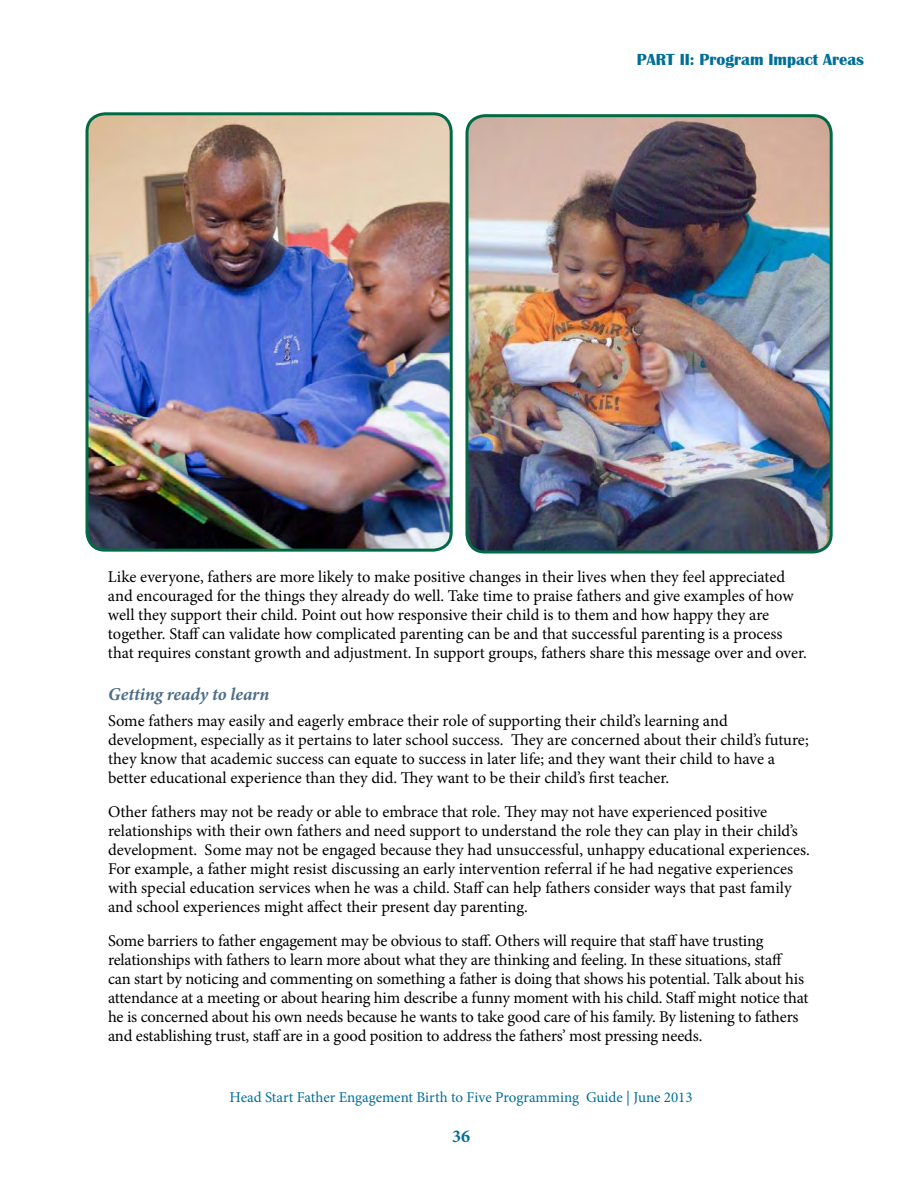
<style>
.page{position:relative;width:918px;height:1188px;background:#fff}
.page>*{position:absolute;margin:0;border:0;box-sizing:border-box;transform-origin:0 0}
.t1{font:italic 700 18px "Minion Pro";color:#4e6d87}
.t2{font:700 18px "Minion Pro";color:#006f98}
.t3{font:16.5px/18.9px "Minion Pro";letter-spacing:-.005em;color:#000}
.t4{font:700 16.5px "Britannic";color:#006f98}
.t5{font:15px "Minion Pro";color:#006f98}
</style>
<div class="page">
<img style="left:87px;top:116px;width:362px;height:434px">
<div style="left:86px;top:112px;width:367px;height:440px;border:3px solid #006a45;border-radius:18px"></div>
<img style="left:469px;top:118px;width:362px;height:434px">
<div style="left:465px;top:114px;width:368px;height:439px;border:3px solid #006a45;border-radius:18px"></div>
<p class="t4" style="left:637px;top:50px;width:229px">PART II: Program Impact Areas</p>
<p class="t3" style="left:108px;top:567px;width:700px">Like everyone, fathers are more likely to make positive changes in their lives when they feel appreciated and encouraged for the things they already do well. Take time to praise fathers and give examples of how well they support their child. Point out how responsive their child is to them and how happy they are together. Staff can validate how complicated parenting can be and that successful parenting is a process that requires constant growth and adjustment. In support groups, fathers share this message over and over.</p>
<h4 class="t1" style="left:108px;top:682px;width:163px">Getting ready to learn</h4>
<p class="t3" style="left:108px;top:711px;width:702px">Some fathers may easily and eagerly embrace their role of supporting their child’s learning and development, especially as it pertains to later school success. They are concerned about their child’s future; they know that academic success can equate to success in later life; and they want their child to have a better educational experience than they did. They want to be their child’s first teacher.</p>
<p class="t3" style="left:108px;top:802px;width:703px">Other fathers may not be ready or able to embrace that role. They may not have experienced positive relationships with their own fathers and need support to understand the role they can play in their child’s development. Some may not be engaged because they had unsuccessful, unhappy educational experiences.<br>For example, a father might resist discussing an early intervention referral if he had negative experiences with special education services when he was a child. Staff can help fathers consider ways that past family and school experiences might affect their present day parenting.</p>
<p class="t3" style="left:108px;top:931px;width:702px">Some barriers to father engagement may be obvious to staff. Others will require that staff have trusting relationships with fathers to learn more about what they are thinking and feeling. In these situations, staff can start by noticing and commenting on something a father is doing that shows his potential. Talk about his attendance at a meeting or about hearing him describe a funny moment with his child. Staff might notice that he is concerned about his own needs because he wants to take good care of his family. By listening to fathers and establishing trust, staff are in a good position to address the fathers’ most pressing needs.</p>
<p class="t5" style="left:230px;top:1087px;width:465px">Head Start Father Engagement Birth to Five Programming Guide | June 2013</p>
<p class="t2" style="left:452px;top:1123px;width:19px">36</p>
</div>
